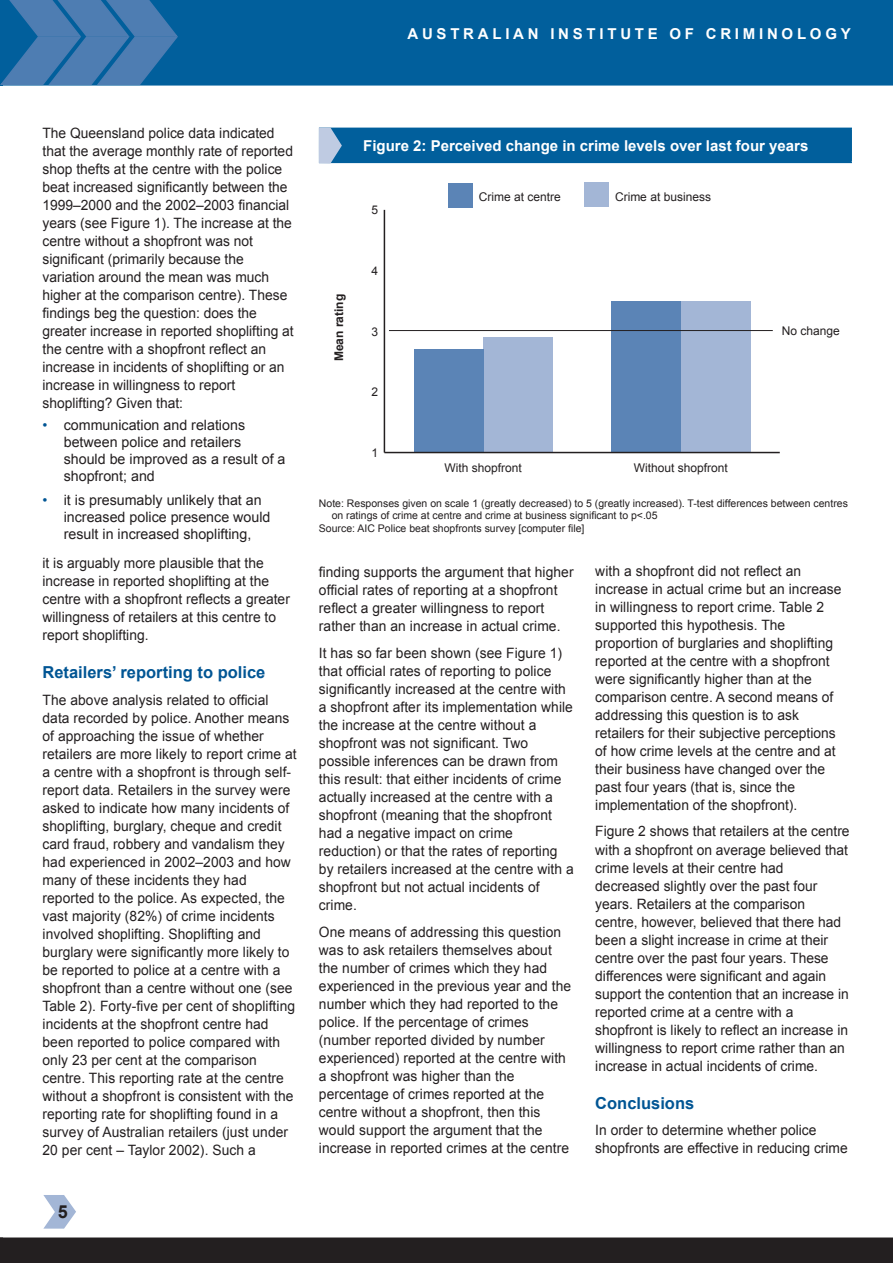
<style>
.page{position:relative;width:893px;height:1263px;background:#fff}
.page>*{position:absolute;margin:0;border:0;box-sizing:border-box;transform-origin:0 0}
.t1{font:700 18px "Arial";color:#231f20}
.t2{font:700 16.5px "Arial";color:#005594}
.t3{font:700 15px "Arial";color:#fff}
.t4{font:700 15px "Arial";letter-spacing:.25em;color:#fff}
.t5{font:14.25px/18px "Arial";letter-spacing:.005em;color:#231f20}
.t6{font:12px "Arial";color:#231f20}
.t7{font:700 12px "Arial";color:#231f20}
.t8{font:10.5px "Arial";color:#231f20}
.s1{color:#005594}
</style>
<div class="page">
<div style="left:180px;top:0;width:713px;height:85px;background:#015f9c"></div>
<div style="left:0;top:1237px;width:893px;height:26px;background:#231f20"></div>
<svg style="left:0;top:0;width:180px;height:86px;background:#3875ac"></svg>
<svg style="left:43px;top:1195px;width:33px;height:33px"></svg>
<div style="left:320px;top:128px;width:531px;height:34px;background:#015f9c"></div>
<hr style="left:319px;top:128px;width:533px;height:1px;background:#015f9c">
<hr style="left:850px;top:129px;width:2px;height:33px;background:#015f9c">
<hr style="left:319px;top:162px;width:533px;height:1px;background:#015f9c">
<svg style="left:319px;top:128px;width:23px;height:35px"></svg>
<hr style="left:384px;top:210px;width:1px;height:242px;background:#231f20">
<div style="left:584px;top:183px;width:25px;height:24px;background:#a3b6d6"></div>
<div style="left:483px;top:337px;width:69px;height:115px;background:#a3b6d6"></div>
<div style="left:681px;top:301px;width:69px;height:151px;background:#a3b6d6"></div>
<div style="left:448px;top:183px;width:25px;height:24px;background:#5b84b6"></div>
<div style="left:414px;top:349px;width:69px;height:103px;background:#5b84b6"></div>
<div style="left:612px;top:301px;width:69px;height:151px;background:#5b84b6"></div>
<hr style="left:384px;top:452px;width:396px;height:1px;background:#231f20">
<hr style="left:389px;top:330px;width:384px;height:1px;background:#231f20">
<p class="t4" style="left:407px;top:23px;width:445px">AUSTRALIAN INSTITUTE OF CRIMINOLOGY</p>
<p class="t5" style="left:43px;top:124px;width:253px">The Queensland police data indicated that the average monthly rate of reported shop thefts at the centre with the police beat increased significantly between the 1999–2000 and the 2002–2003 financial years (see Figure 1). The increase at the centre without a shopfront was not significant (primarily because the variation around the mean was much higher at the comparison centre). These findings beg the question: does the greater increase in reported shoplifting at the centre with a shopfront reflect an increase in incidents of shoplifting or an increase in willingness to report shoplifting? Given that:</p>
<p class="t5" style="left:64px;top:416px;width:223px;line-height:17.2px;text-indent:-21px"><span class="s1">•</span> communication and relations between police and retailers should be improved as a result of a shopfront; and</p>
<p class="t5" style="left:64px;top:491px;width:208px;line-height:17.2px;text-indent:-21px"><span class="s1">•</span> it is presumably unlikely that an increased police presence would result in increased shoplifting,</p>
<p class="t5" style="left:43px;top:554px;width:249px">it is arguably more plausible that the increase in reported shoplifting at the centre with a shopfront reflects a greater willingness of retailers at this centre to report shoplifting.</p>
<p class="t2" style="left:43px;top:661px;width:224px">Retailers’ reporting to police</p>
<p class="t5" style="left:43px;top:691px;width:256px">The above analysis related to official data recorded by police. Another means of approaching the issue of whether retailers are more likely to report crime at a centre with a shopfront is through self&shy;report data. Retailers in the survey were asked to indicate how many incidents of shoplifting, burglary, cheque and credit card fraud, robbery and vandalism they had experienced in 2002–2003 and how many of these incidents they had reported to the police. As expected, the vast majority (82%) of crime incidents involved shoplifting. Shoplifting and burglary were significantly more likely to be reported to police at a centre with a shopfront than a centre without one (see Table 2). Forty-five per cent of shoplifting incidents at the shopfront centre had been reported to police compared with only 23 per cent at the comparison centre. This reporting rate at the centre without a shopfront is consistent with the reporting rate for shoplifting found in a survey of Australian retailers (just under 20 per cent – Taylor 2002). Such a</p>
<p class="t1" style="left:58px;top:1200px;width:12px">5</p>
<p class="t3" style="left:363px;top:136px;width:447px">Figure 2: Perceived change in crime levels over last four years</p>
<p class="t7" style="left:331px;top:361px;width:69px;rotate:-90deg">Mean rating</p>
<p class="t6" style="left:372px;top:202px;width:8px">5</p>
<p class="t6" style="left:372px;top:263px;width:8px">4</p>
<p class="t6" style="left:372px;top:324px;width:8px">3</p>
<p class="t6" style="left:372px;top:384px;width:8px">2</p>
<p class="t6" style="left:372px;top:445px;width:8px">1</p>
<p class="t6" style="left:479px;top:189px;width:84px">Crime at centre</p>
<p class="t6" style="left:615px;top:189px;width:98px">Crime at business</p>
<p class="t6" style="left:445px;top:459px;width:79px">With shopfront</p>
<p class="t6" style="left:634px;top:459px;width:96px">Without shopfront</p>
<p class="t6" style="left:782px;top:323px;width:60px">No change</p>
<p class="t8" style="left:319px;top:496px;width:530px">Note: Responses given on scale 1 (greatly decreased) to 5 (greatly increased). T-test differences between centres</p>
<p class="t8" style="left:332px;top:509px;width:327px">on ratings of crime at centre and crime at business significant to p&lt;.05</p>
<p class="t8" style="left:319px;top:521px;width:267px">Source: AIC Police beat shopfronts survey [computer file]</p>
<p class="t5" style="left:595px;top:562px;width:248px">with a shopfront did not reflect an increase in actual crime but an increase in willingness to report crime. Table 2 supported this hypothesis. The proportion of burglaries and shoplifting reported at the centre with a shopfront were significantly higher than at the comparison centre. A second means of addressing this question is to ask retailers for their subjective perceptions of how crime levels at the centre and at their business have changed over the past four years (that is, since the implementation of the shopfront).</p>
<p class="t5" style="left:595px;top:823px;width:256px">Figure 2 shows that retailers at the centre with a shopfront on average believed that crime levels at their centre had decreased slightly over the past four years. Retailers at the comparison centre, however, believed that there had been a slight increase in crime at their centre over the past four years. These differences were significant and again support the contention that an increase in reported crime at a centre with a shopfront is likely to reflect an increase in willingness to report crime rather than an increase in actual incidents of crime.</p>
<p class="t2" style="left:595px;top:1092px;width:101px">Conclusions</p>
<p class="t5" style="left:595px;top:1121px;width:254px">In order to determine whether police shopfronts are effective in reducing crime</p>
<p class="t5" style="left:319px;top:564px;width:256px">finding supports the argument that higher official rates of reporting at a shopfront reflect a greater willingness to report rather than an increase in actual crime.</p>
<p class="t5" style="left:319px;top:644px;width:256px">It has so far been shown (see Figure 1) that official rates of reporting to police significantly increased at the centre with a shopfront after its implementation while the increase at the centre without a shopfront was not significant. Two possible inferences can be drawn from this result: that either incidents of crime actually increased at the centre with a shopfront (meaning that the shopfront had a negative impact on crime reduction) or that the rates of reporting by retailers increased at the centre with a shopfront but not actual incidents of crime.</p>
<p class="t5" style="left:319px;top:923px;width:254px">One means of addressing this question was to ask retailers themselves about the number of crimes which they had experienced in the previous year and the number which they had reported to the police. If the percentage of crimes (number reported divided by number experienced) reported at the centre with a shopfront was higher than the percentage of crimes reported at the centre without a shopfront, then this would support the argument that the increase in reported crimes at the centre</p>
</div>
